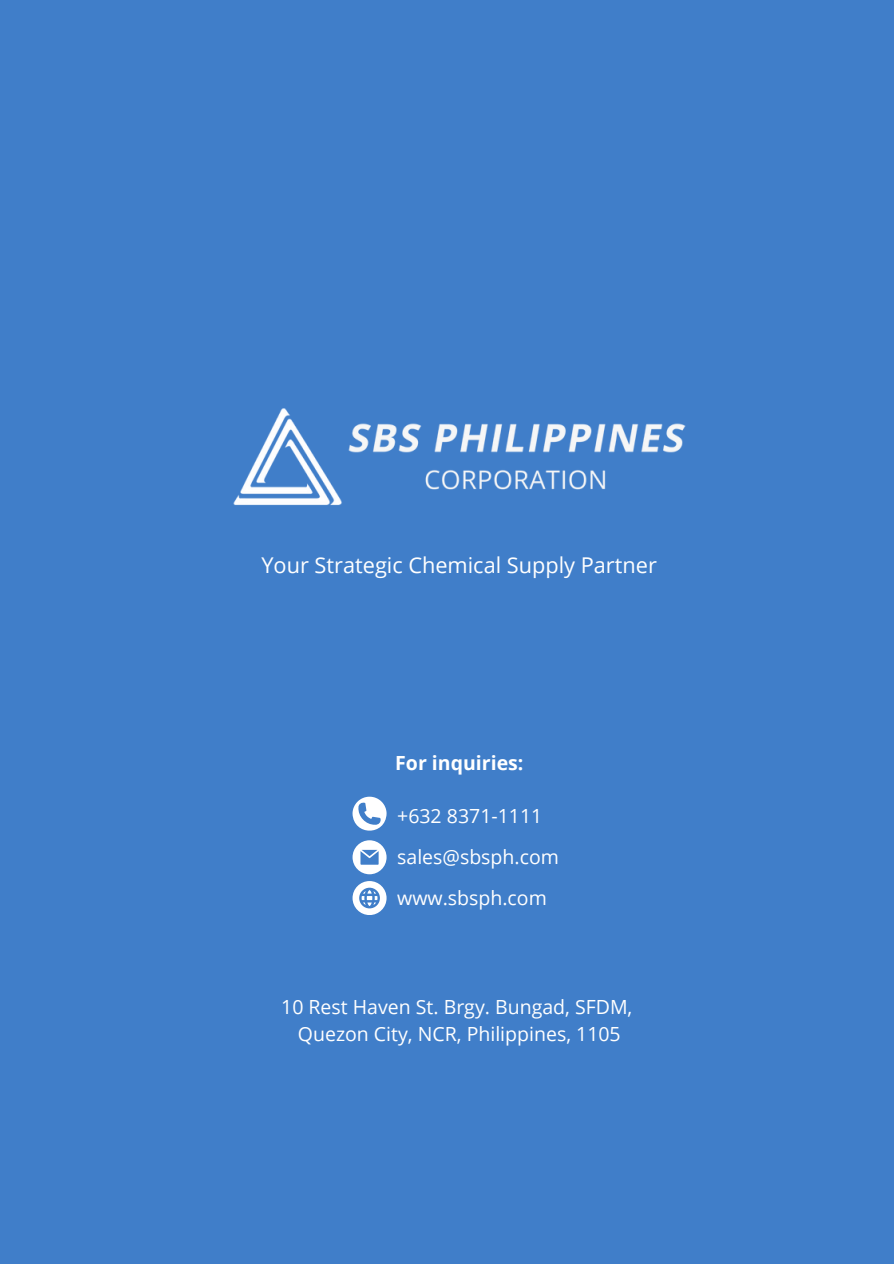
<style>
.page{position:relative;width:894px;height:1264px;background:#fff}
.page>*{position:absolute;margin:0;border:0;box-sizing:border-box;transform-origin:0 0}
.t1{font:21.75px "Open Sans";color:#fff}
.t2{font:19.5px/40.8px "Open Sans";color:#fff;text-align:center}
.t3{font:700 19.5px "Open Sans";color:#fff}
</style>
<div class="page">
<div style="left:0;top:0;width:893px;height:1263px;background:#407ec9"></div>
<img style="left:233px;top:408px;width:453px;height:98px">
<svg style="left:352px;top:796px;width:34px;height:78px"></svg>
<svg style="left:352px;top:881px;width:34px;height:33px"></svg>
<p class="t1" style="left:261px;top:550px;width:397px">Your Strategic Chemical Supply Partner</p>
<p class="t3" style="left:395px;top:749px;width:130px">For inquiries:</p>
<p class="t2" style="left:397px;top:795px;width:163px;text-align:left">+632 8371-1111 sales@sbsph.com www.sbsph.com</p>
<p class="t2" style="left:281px;top:992px;width:352px;line-height:27px">10 Rest Haven St. Brgy. Bungad, SFDM,<br>Quezon City, NCR, Philippines, 1105</p>
</div>
